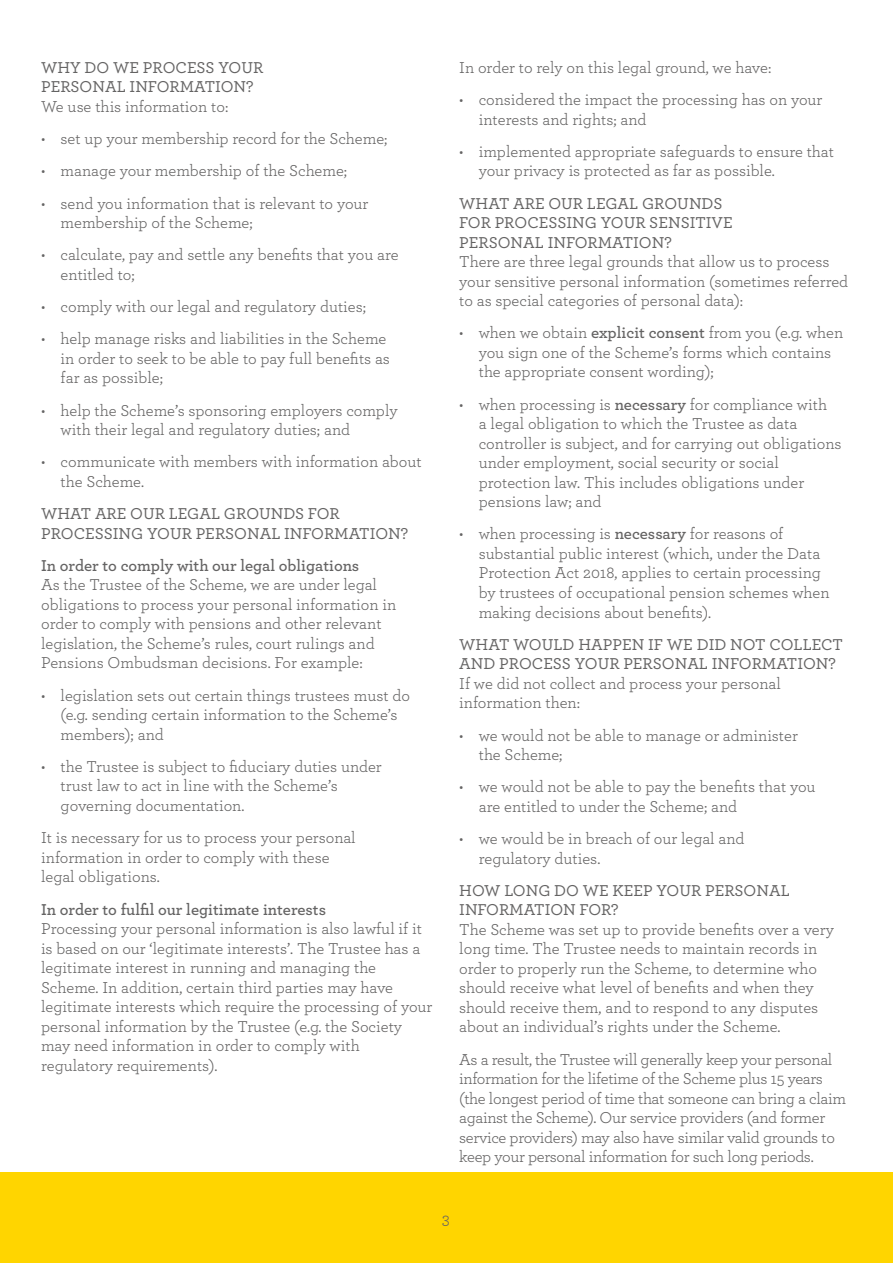
<style>
.page{position:relative;width:893px;height:1263px;background:#fff}
.page>*{position:absolute;margin:0;border:0;box-sizing:border-box;transform-origin:0 0}
.t1{font:16.5px/19.5px "Archer";color:#646363}
.t2{font:16.5px/19.5px "Archer";letter-spacing:-.02em;color:#646363}
.t3{font:500 16.5px/19.5px "Archer";color:#646363}
.t4{font:600 16.5px "Archer";color:#646363}
.s1{font-weight:600}
</style>
<div class="page">
<div style="left:0;top:1173px;width:893px;height:90px;background:#ffd500"></div>
<p class="t3" style="left:41px;top:57px;width:224px">WHY DO WE PROCESS YOUR<br>PERSONAL INFORMATION?</p>
<p class="t1" style="left:41px;top:96px;width:189px">We use this information to:</p>
<p class="t1" style="left:41px;top:128px;width:348px">• set up your membership record for the Scheme;</p>
<p class="t1" style="left:41px;top:160px;width:308px">• manage your membership of the Scheme;</p>
<p class="t1" style="left:61px;top:192px;width:309px;text-indent:-20px">• send you information that is relevant to your membership of the Scheme;</p>
<p class="t1" style="left:61px;top:244px;width:340px;text-indent:-20px">• calculate, pay and settle any benefits that you are entitled to;</p>
<p class="t1" style="left:41px;top:296px;width:327px">• comply with our legal and regulatory duties;</p>
<p class="t1" style="left:61px;top:328px;width:331px;text-indent:-20px">• help manage risks and liabilities in the Scheme in order to seek to be able to pay full benefits as far as possible;</p>
<p class="t1" style="left:61px;top:400px;width:339px;text-indent:-20px">• help the Scheme’s sponsoring employers comply with their legal and regulatory duties; and</p>
<p class="t1" style="left:61px;top:451px;width:362px;text-indent:-20px">• communicate with members with information about the Scheme.</p>
<p class="t3" style="left:41px;top:503px;width:369px">WHAT ARE OUR LEGAL GROUNDS FOR<br>PROCESSING YOUR PERSONAL INFORMATION?</p>
<p class="t4" style="left:41px;top:553px;width:320px">In order to comply with our legal obligations</p>
<p class="t1" style="left:41px;top:574px;width:357px">As the Trustee of the Scheme, we are under legal obligations to process your personal information in order to comply with pensions and other relevant legislation, the Scheme’s rules, court rulings and Pensions Ombudsman decisions. For example:</p>
<p class="t1" style="left:61px;top:685px;width:351px;text-indent:-20px">• legislation sets out certain things trustees must do (e.g. sending certain information to the Scheme’s members); and</p>
<p class="t1" style="left:61px;top:756px;width:323px;text-indent:-20px">• the Trustee is subject to fiduciary duties under trust law to act in line with the Scheme’s governing documentation.</p>
<p class="t1" style="left:41px;top:827px;width:316px">It is necessary for us to process your personal information in order to comply with these legal obligations.</p>
<p class="t4" style="left:41px;top:897px;width:286px">In order to fulfil our legitimate interests</p>
<p class="t1" style="left:41px;top:918px;width:393px">Processing your personal information is also lawful if it is based on our ‘legitimate interests’. The Trustee has a legitimate interest in running and managing the Scheme. In addition, certain third parties may have legitimate interests which require the processing of your personal information by the Trustee (e.g. the Society may need information in order to comply with regulatory requirements).</p>
<p class="t1" style="left:459px;top:57px;width:314px">In order to rely on this legal ground, we have:</p>
<p class="t1" style="left:479px;top:89px;width:345px;text-indent:-20px">• considered the impact the processing has on your interests and rights; and</p>
<p class="t1" style="left:479px;top:141px;width:357px;text-indent:-20px">• implemented appropriate safeguards to ensure that your privacy is protected as far as possible.</p>
<p class="t3" style="left:459px;top:193px;width:275px">WHAT ARE OUR LEGAL GROUNDS<br>FOR PROCESSING YOUR SENSITIVE<br>PERSONAL INFORMATION?</p>
<p class="t1" style="left:459px;top:251px;width:391px">There are three legal grounds that allow us to process your sensitive personal information (sometimes referred to as special categories of personal data):</p>
<p class="t1" style="left:479px;top:322px;width:366px;text-indent:-20px">• when we obtain <span class="s1">explicit consent</span> from you (e.g. when you sign one of the Scheme’s forms which contains the appropriate consent wording);</p>
<p class="t1" style="left:479px;top:394px;width:364px;text-indent:-20px">• when processing is <span class="s1">necessary</span> for compliance with<br>a legal obligation to which the Trustee as data controller is subject, and for carrying out obligations under employment, social security or social protection law. This includes obligations under pensions law; and</p>
<p class="t1" style="left:479px;top:523px;width:352px;text-indent:-20px">• when processing is <span class="s1">necessary</span> for reasons of substantial public interest (which, under the Data Protection Act 2018, applies to certain processing by trustees of occupational pension schemes when making decisions about benefits).</p>
<p class="t3" style="left:459px;top:634px;width:385px">WHAT WOULD HAPPEN IF WE DID NOT COLLECT<br>AND PROCESS YOUR PERSONAL INFORMATION?</p>
<p class="t1" style="left:459px;top:673px;width:323px">If we did not collect and process your personal information then:</p>
<p class="t1" style="left:479px;top:724px;width:321px;text-indent:-20px">• we would not be able to manage or administer the Scheme;</p>
<p class="t1" style="left:479px;top:776px;width:338px;text-indent:-20px">• we would not be able to pay the benefits that you are entitled to under the Scheme; and</p>
<p class="t1" style="left:479px;top:828px;width:267px;text-indent:-20px">• we would be in breach of our legal and regulatory duties.</p>
<p class="t3" style="left:459px;top:880px;width:332px">HOW LONG DO WE KEEP YOUR PERSONAL<br>INFORMATION FOR?</p>
<p class="t1" style="left:459px;top:919px;width:376px">The Scheme was set up to provide benefits over a very long time. The Trustee needs to maintain records in order to properly run the Scheme, to determine who should receive what level of benefits and when they should receive them, and to respond to any disputes about an individual’s rights under the Scheme.</p>
<p class="t2" style="left:459px;top:1048px;width:388px">As a result, the Trustee will generally keep your personal information for the lifetime of the Scheme plus 15 years (the longest period of time that someone can bring a claim against the Scheme). Our service providers (and former service providers) may also have similar valid grounds to keep your personal information for such long periods.</p>
<p class="t1" style="left:442px;top:1208px;width:10px">3</p>
</div>
